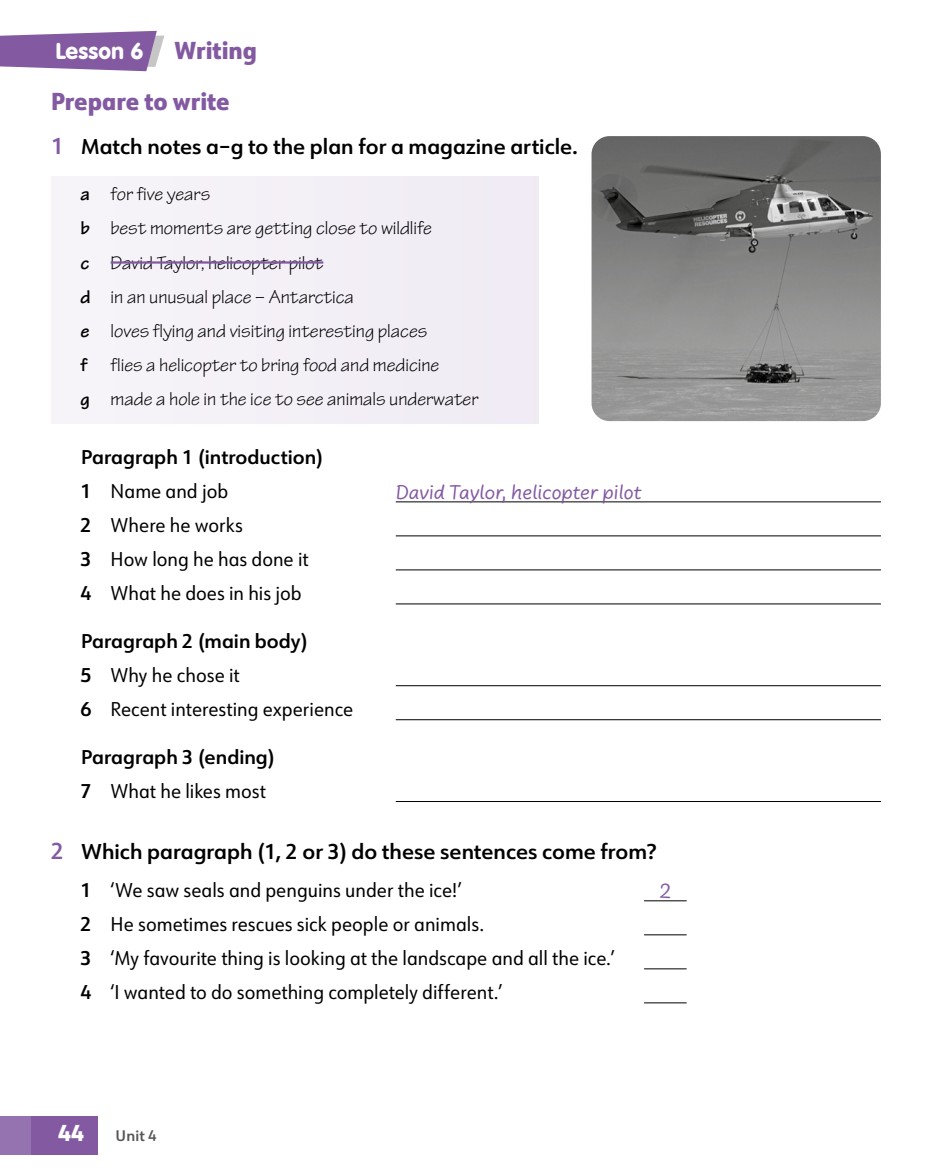
<style>
.page{position:relative;width:932px;height:1174px;background:#fff}
.page>*{position:absolute;margin:0;border:0;box-sizing:border-box;transform-origin:0 0}
.t1{font:800 24px/50.2px "URW Form Semi Cond";color:#835aa2}
.t2{font:24px "VAG Rundschrift D";color:#fff}
.t3{font:800 22.5px "URW Form";color:#fff}
.t4{font:600 21px "URW Form";color:#000}
.t5{font:21px "Uberhand Pro";letter-spacing:-.005em;color:#835aa2}
.t6{font:19.5px/34px "URW Form Semi Cond";color:#000}
.t7{font:19.5px/34px "Tekton Pro";color:#000}
.t8{font:600 19.5px "URW Form";color:#000}
.t9{font:600 15px "URW Form";color:#575756}
.s1{font-size:22.5px;color:#835aa2}
.s2{font-weight:700}
.s3{font-family:"URW Form";font-weight:600}
</style>
<div class="page">
<svg style="left:0;top:31px;width:164px;height:40px;background:#9675b0"></svg>
<div style="left:0;top:1116px;width:98px;height:38px;background:#835aa2"></div>
<div style="left:0;top:1116px;width:31px;height:38px;background:#9572b0"></div>
<div style="left:51px;top:177px;width:487px;height:247px;background:#f3f0f6"></div>
<hr style="left:111px;top:261px;width:212px;height:3px;background:#835aa2">
<hr style="left:395px;top:501px;width:485px;height:1px;background:#000">
<hr style="left:395px;top:535px;width:485px;height:1px;background:#000">
<hr style="left:395px;top:569px;width:485px;height:1px;background:#000">
<hr style="left:395px;top:603px;width:485px;height:1px;background:#000">
<hr style="left:395px;top:685px;width:485px;height:1px;background:#000">
<hr style="left:395px;top:719px;width:485px;height:1px;background:#000">
<hr style="left:395px;top:801px;width:485px;height:1px;background:#000">
<hr style="left:644px;top:900px;width:42px;height:1px;background:#000">
<hr style="left:644px;top:934px;width:42px;height:1px;background:#000">
<hr style="left:644px;top:968px;width:42px;height:1px;background:#000">
<hr style="left:644px;top:1002px;width:42px;height:1px;background:#000">
<img style="left:591px;top:136px;width:289px;height:285px">
<p class="t1" style="left:51px;top:24px;width:207px;text-indent:123px">Writing<br>Prepare to write</p>
<p class="t4" style="left:51px;top:132px;width:528px"><span class="s1">1</span> Match notes a–g to the plan for a magazine article.</p>
<p class="t7" style="left:81px;top:178px;width:399px"><span class="s2">a</span> for five years<br><span class="s2">b</span> best moments are getting close to wildlife<br><span class="s2">c</span> David Taylor, helicopter pilot<br><span class="s2">d</span> in an unusual place – Antarctica<br><span class="s2">e</span> loves flying and visiting interesting places<br><span class="s2">f</span> flies a helicopter to bring food and medicine<br><span class="s2">g</span> made a hole in the ice to see animals underwater</p>
<p class="t2" style="left:55px;top:36px;width:89px">Lesson 6</p>
<p class="t8" style="left:81px;top:444px;width:243px">Paragraph 1 (introduction)</p>
<p class="t6" style="left:81px;top:474px;width:149px"><span class="s3">1</span> Name and job</p>
<p class="t5" style="left:395px;top:477px;width:248px">David Taylor, helicopter pilot</p>
<p class="t6" style="left:81px;top:508px;width:229px"><span class="s3">2</span> Where he works<br><span class="s3">3</span> How long he has done it<br><span class="s3">4</span> What he does in his job</p>
<p class="t8" style="left:81px;top:628px;width:228px">Paragraph 2 (main body)</p>
<p class="t6" style="left:81px;top:657px;width:274px"><span class="s3">5</span> Why he chose it<br><span class="s3">6</span> Recent interesting experience</p>
<p class="t8" style="left:81px;top:743px;width:195px">Paragraph 3 (ending)</p>
<p class="t6" style="left:81px;top:773px;width:187px"><span class="s3">7</span> What he likes most</p>
<p class="t4" style="left:51px;top:837px;width:606px"><span class="s1">2</span> Which paragraph (1, 2 or 3) do these sentences come from?</p>
<p class="t6" style="left:81px;top:872px;width:382px"><span class="s3">1</span> ‘We saw seals and penguins under the ice!’</p>
<p class="t5" style="left:659px;top:875px;width:13px">2</p>
<p class="t6" style="left:81px;top:906px;width:535px"><span class="s3">2</span> He sometimes rescues sick people or animals.<br><span class="s3">3</span> ‘My favourite thing is looking at the landscape and all the ice.’<br><span class="s3">4</span> ‘I wanted to do something completely different.’</p>
<p class="t3" style="left:58px;top:1116px;width:27px">44</p>
<p class="t9" style="left:116px;top:1125px;width:42px">Unit 4</p>
</div>
